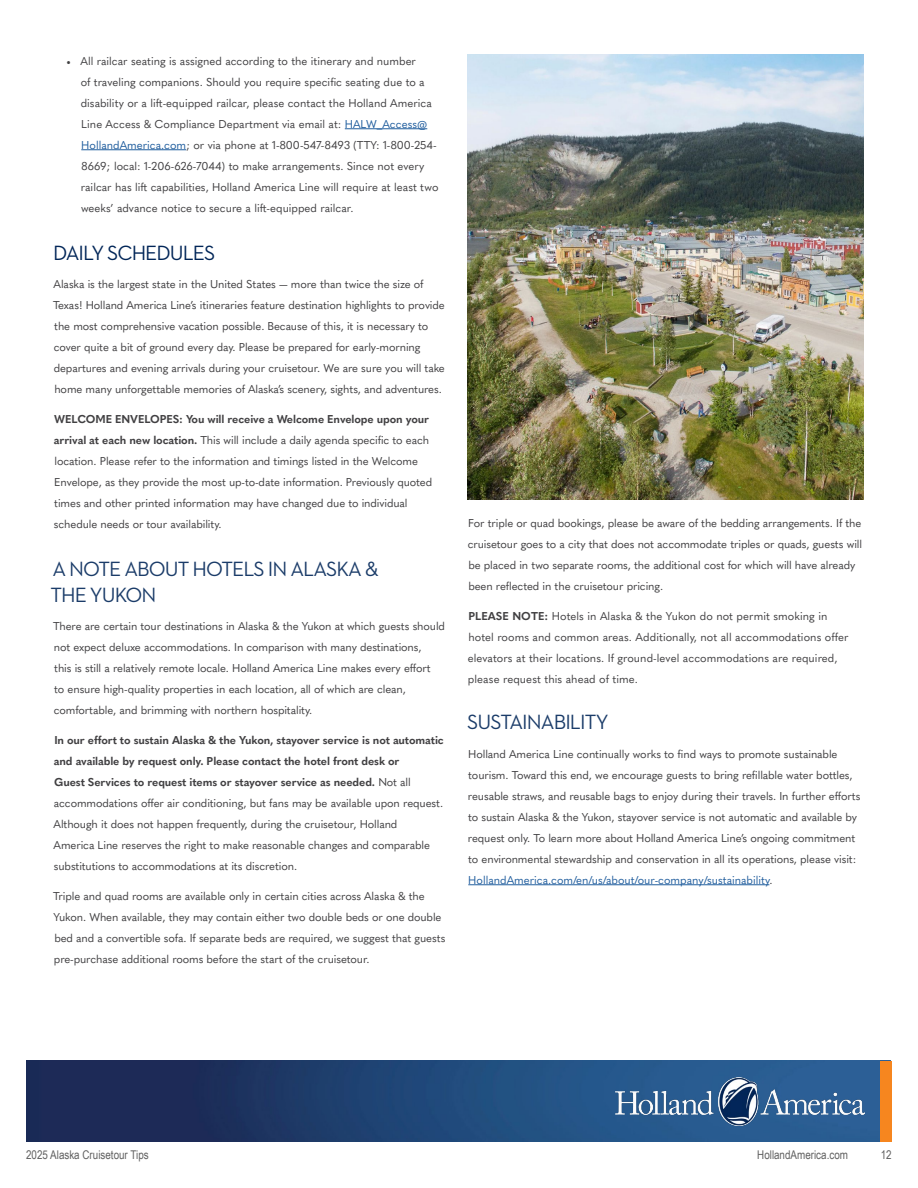
<style>
.page{position:relative;width:918px;height:1188px;background:#fff}
.page>*{position:absolute;margin:0;border:0;box-sizing:border-box;transform-origin:0 0}
.t1{font:21px/25.5px "Neutraface 2 Text";letter-spacing:-.045em;color:#1b3c69}
.t2{font:21px "Neutraface 2 Text";letter-spacing:-.045em;color:#022658}
.t3{font:12px "Arial Narrow";color:#606060}
.t4{font:11.25px/21px "Quasimoda";letter-spacing:-.01em;color:#414042}
.s1{font-family:"Minion Pro"}
.s2{color:#215e9e}
.s3{font-weight:700}
</style>
<div class="page">
<img style="left:27px;top:1061px;width:854px;height:81px">
<img style="left:616px;top:1078px;width:248px;height:47px">
<div style="left:881px;top:1061px;width:11px;height:81px;background:#f6861f"></div>
<hr style="left:345px;top:128px;width:82px;height:1px;background:#215e9e">
<hr style="left:81px;top:149px;width:105px;height:1px;background:#215e9e">
<hr style="left:468px;top:884px;width:301px;height:1px;background:#215e9e">
<img style="left:467px;top:54px;width:396px;height:446px">
<p class="t4" style="left:81px;top:49px;width:359px;text-indent:-14px"><span class="s1">•</span> All railcar seating is assigned according to the itinerary and number<br>of traveling companions. Should you require specific seating due to a disability or a lift-equipped railcar, please contact the Holland America Line Access &amp; Compliance Department via email at: <span class="s2">HALW_Access@ HollandAmerica.com</span>; or via phone at 1-800-547-8493 (TTY: 1-800-254- 8669; local: 1-206-626-7044) to make arrangements. Since not every railcar has lift capabilities, Holland America Line will require at least two weeks’ advance notice to secure a lift-equipped railcar.</p>
<h2 class="t2" style="left:53px;top:239px;width:163px">DAILY SCHEDULES</h2>
<p class="t4" style="left:53px;top:273px;width:393px">Alaska is the largest state in the United States — more than twice the size of Texas! Holland America Line’s itineraries feature destination highlights to provide the most comprehensive vacation possible. Because of this, it is necessary to cover quite a bit of ground every day. Please be prepared for early-morning departures and evening arrivals during your cruisetour. We are sure you will take home many unforgettable memories of Alaska’s scenery, sights, and adventures.</p>
<p class="t4" style="left:54px;top:408px;width:380px"><span class="s3">WELCOME ENVELOPES: You will receive a Welcome Envelope upon your arrival at each new location.</span> This will include a daily agenda specific to each location. Please refer to the information and timings listed in the Welcome Envelope, as they provide the most up-to-date information. Previously quoted times and other printed information may have changed due to individual schedule needs or tour availability.</p>
<h2 class="t1" style="left:50px;top:556px;width:330px">A NOTE ABOUT HOTELS IN ALASKA &amp;<br>THE YUKON</h2>
<p class="t4" style="left:53px;top:615px;width:394px">There are certain tour destinations in Alaska &amp; the Yukon at which guests should not expect deluxe accommodations. In comparison with many destinations,<br>this is still a relatively remote locale. Holland America Line makes every effort<br>to ensure high-quality properties in each location, all of which are clean, comfortable, and brimming with northern hospitality.</p>
<p class="t4" style="left:54px;top:729px;width:392px"><span class="s3">In our effort to sustain Alaska &amp; the Yukon, stayover service is not automatic and available by request only. Please contact the hotel front desk or<br>Guest Services to request items or stayover service as needed.</span> Not all accommodations offer air conditioning, but fans may be available upon request.<br>Although it does not happen frequently, during the cruisetour, Holland<br>America Line reserves the right to make reasonable changes and comparable substitutions to accommodations at its discretion.</p>
<p class="t4" style="left:53px;top:885px;width:394px">Triple and quad rooms are available only in certain cities across Alaska &amp; the Yukon. When available, they may contain either two double beds or one double bed and a convertible sofa. If separate beds are required, we suggest that guests pre-purchase additional rooms before the start of the cruisetour.</p>
<p class="t4" style="left:468px;top:511px;width:396px">For triple or quad bookings, please be aware of the bedding arrangements. If the cruisetour goes to a city that does not accommodate triples or quads, guests will be placed in two separate rooms, the additional cost for which will have already been reflected in the cruisetour pricing.</p>
<p class="t4" style="left:468px;top:604px;width:382px"><span class="s3">PLEASE NOTE:</span> Hotels in Alaska &amp; the Yukon do not permit smoking in hotel rooms and common areas. Additionally, not all accommodations offer elevators at their locations. If ground-level accommodations are required, please request this ahead of time.</p>
<h2 class="t1" style="left:467px;top:709px;width:143px">SUSTAINABILITY</h2>
<p class="t4" style="left:468px;top:742px;width:394px">Holland America Line continually works to find ways to promote sustainable tourism. Toward this end, we encourage guests to bring refillable water bottles, reusable straws, and reusable bags to enjoy during their travels. In further efforts to sustain Alaska &amp; the Yukon, stayover service is not automatic and available by request only. To learn more about Holland America Line’s ongoing commitment to environmental stewardship and conservation in all its operations, please visit:<br><span class="s2">HollandAmerica.com/en/us/about/our-company/sustainability</span>.</p>
<p class="t3" style="left:26px;top:1146px;width:124px">2025 Alaska Cruisetour Tips</p>
<p class="t3" style="left:757px;top:1146px;width:92px">HollandAmerica.com</p>
<p class="t3" style="left:881px;top:1146px;width:12px">12</p>
</div>
